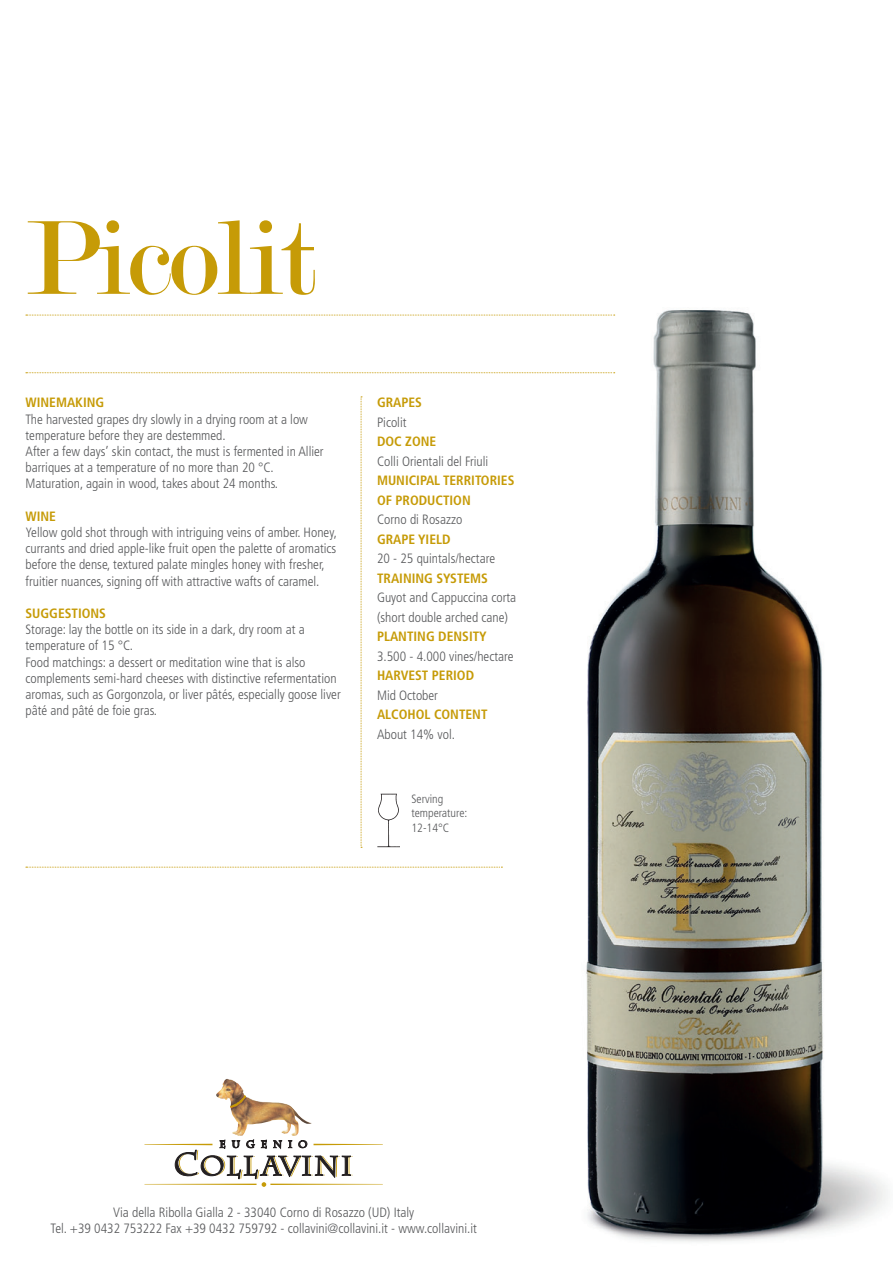
<style>
.page{position:relative;width:893px;height:1263px;background:#fff}
.page>*{position:absolute;margin:0;border:0;box-sizing:border-box;transform-origin:0 0}
.t1{font:112.5px "Modern";letter-spacing:-.03em;color:#c69b07}
.t2{font:300 condensed 13.5px/16.2px "Frutiger LT Std";color:#57585a}
.t3{font:700 condensed 13.5px "Frutiger LT Std";color:#c69b07}
.t4{font:300 condensed 12px/14.4px "Frutiger LT Std";color:#57585a}
.t5{font:700 9.9px "Charlemagne Std";letter-spacing:.6em;color:#231f20}
</style>
<div class="page">
<img style="left:216px;top:1083px;width:96px;height:53px">
<svg style="left:144px;top:1139px;width:239px;height:48px"></svg>
<svg style="left:230px;top:1095px;width:16px;height:13px"></svg>
<img style="left:514px;top:310px;width:374px;height:932px">
<svg style="left:26px;top:315px;width:589px;height:1px"></svg>
<svg style="left:26px;top:372px;width:589px;height:1px"></svg>
<svg style="left:361px;top:396px;width:1px;height:452px"></svg>
<svg style="left:26px;top:867px;width:476px;height:1px"></svg>
<img style="left:377px;top:793px;width:23px;height:55px">
<p class="t1" style="left:26px;top:202px;width:291px">Picolit</p>
<p class="t3" style="left:26px;top:395px;width:80px">WINEMAKING</p>
<p class="t2" style="left:26px;top:411px;width:284px">The harvested grapes dry slowly in a drying room at a low temperature before they are destemmed.</p>
<p class="t2" style="left:26px;top:443px;width:300px">After a few days’ skin contact, the must is fermented in Allier barriques at a temperature of no more than 20 °C.</p>
<p class="t2" style="left:26px;top:476px;width:254px">Maturation, again in wood, takes about 24 months.</p>
<p class="t3" style="left:26px;top:508px;width:32px">WINE</p>
<p class="t2" style="left:26px;top:524px;width:313px">Yellow gold shot through with intriguing veins of amber. Honey, currants and dried apple-like fruit open the palette of aromatics before the dense, textured palate mingles honey with fresher, fruitier nuances, signing off with attractive wafts of caramel.</p>
<p class="t3" style="left:26px;top:605px;width:82px">SUGGESTIONS</p>
<p class="t2" style="left:26px;top:622px;width:281px">Storage: lay the bottle on its side in a dark, dry room at a temperature of 15 °C.</p>
<p class="t2" style="left:26px;top:654px;width:317px">Food matchings: a dessert or meditation wine that is also complements semi-hard cheeses with distinctive refermentation aromas, such as Gorgonzola, or liver pâtés, especially goose liver pâté and pâté de foie gras.</p>
<p class="t3" style="left:377px;top:395px;width:47px">GRAPES</p>
<p class="t2" style="left:377px;top:414px;width:31px">Picolit</p>
<p class="t3" style="left:377px;top:434px;width:61px">DOC ZONE</p>
<p class="t2" style="left:377px;top:453px;width:113px">Colli Orientali del Friuli</p>
<p class="t3" style="left:377px;top:473px;width:139px">MUNICIPAL TERRITORIES</p>
<p class="t3" style="left:377px;top:492px;width:95px">OF PRODUCTION</p>
<p class="t2" style="left:377px;top:512px;width:87px">Corno di Rosazzo</p>
<p class="t3" style="left:377px;top:531px;width:75px">GRAPE YIELD</p>
<p class="t2" style="left:377px;top:551px;width:120px">20 - 25 quintals/hectare</p>
<p class="t3" style="left:377px;top:570px;width:113px">TRAINING SYSTEMS</p>
<p class="t2" style="left:377px;top:588px;width:141px;line-height:19.5px">Guyot and Cappuccina corta (short double arched cane)</p>
<p class="t3" style="left:377px;top:629px;width:111px">PLANTING DENSITY</p>
<p class="t2" style="left:377px;top:648px;width:138px">3.500 - 4.000 vines/hectare</p>
<p class="t3" style="left:377px;top:668px;width:99px">HARVEST PERIOD</p>
<p class="t2" style="left:377px;top:687px;width:63px">Mid October</p>
<p class="t3" style="left:377px;top:707px;width:112px">ALCOHOL CONTENT</p>
<p class="t2" style="left:377px;top:726px;width:79px">About 14% vol.</p>
<p class="t4" style="left:411px;top:792px;width:58px">Serving temperature:<br>12-14°C</p>
<p class="t5" style="left:219px;top:1138px;width:90px">EUGENIO</p>
<p class="t2" style="left:113px;top:1204px;width:303px">Via della Ribolla Gialla 2 - 33040 Corno di Rosazzo (UD) Italy</p>
<p class="t2" style="left:50px;top:1220px;width:428px">Tel. +39 0432 753222 Fax +39 0432 759792 - collavini@collavini.it - www.collavini.it</p>
</div>
